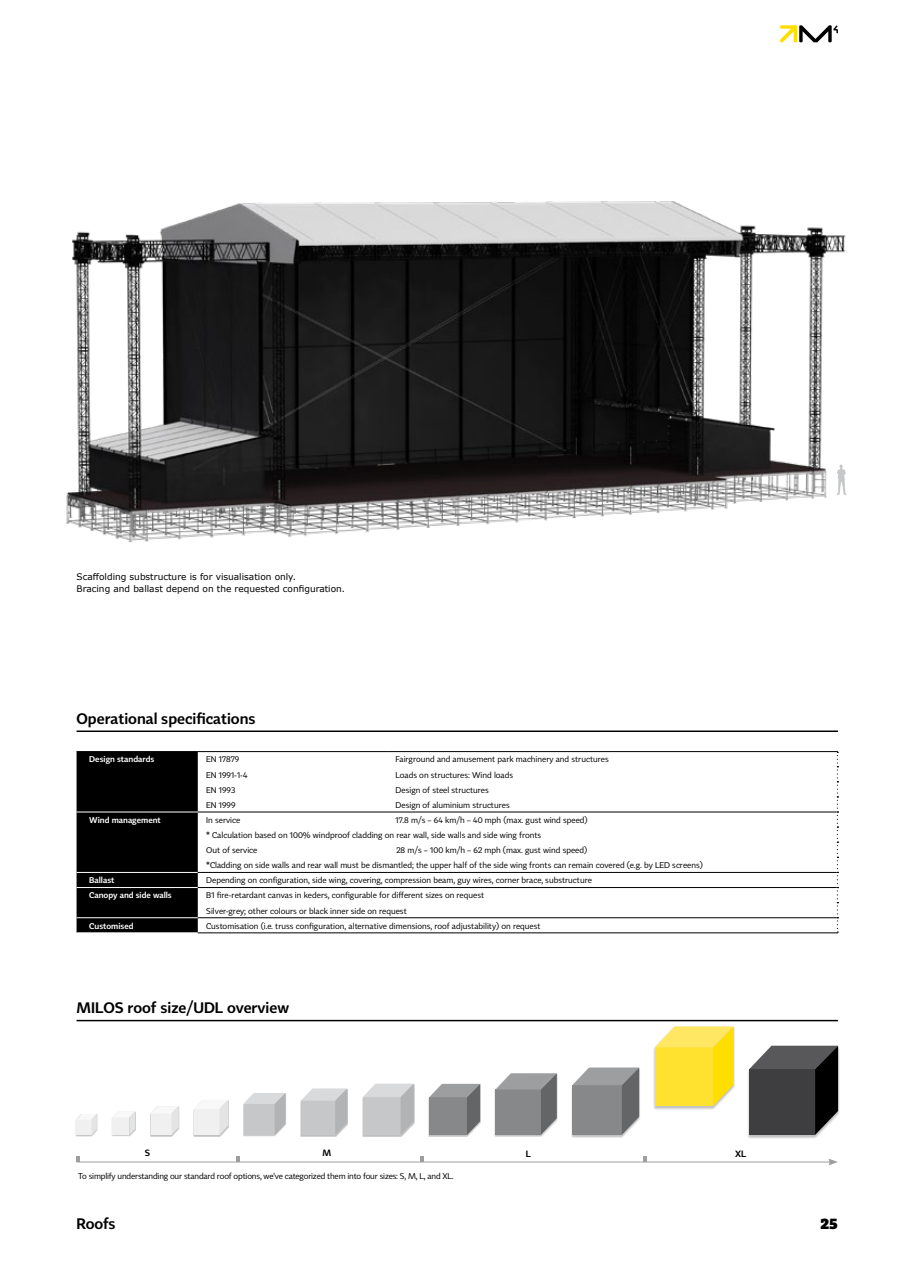
<style>
.page{position:relative;width:923px;height:1263px;background:#fff}
.page>*{position:absolute;margin:0;border:0;box-sizing:border-box;transform-origin:0 0}
.t1{font:300 15px "Tabac Sans";color:#000}
.t2{font:500 15px "Tabac Sans";color:#000}
.t3{font:9px/12px "Verdana";color:#000}
.t4{font:300 9px "Tabac Sans";color:#000}
.t5{font:8.25px/15.1px "Tabac Sans";color:#000}
.t6{font:8.25px "Tabac Sans";letter-spacing:-.02em;color:#000}
.t7{font:300 8.25px "Tabac Sans";color:#fff}
</style>
<div class="page">
<svg style="left:780px;top:25px;width:58px;height:17px"></svg>
<img style="left:65px;top:201px;width:782px;height:342px">
<svg style="left:836px;top:464px;width:10px;height:31px"></svg>
<hr style="left:77px;top:730px;width:761px;height:2px;background:#000">
<div style="left:77px;top:752px;width:121px;height:180px;background:#000"></div>
<hr style="left:198px;top:812px;width:189px;height:1px;background:#000">
<hr style="left:387px;top:812px;width:450px;height:1px;background:#000">
<hr style="left:77px;top:812px;width:121px;height:1px;background:#fff">
<hr style="left:77px;top:751px;width:121px;height:1px;background:#000">
<hr style="left:198px;top:751px;width:189px;height:1px;background:#000">
<hr style="left:387px;top:751px;width:451px;height:1px;background:#000">
<svg style="left:837px;top:752px;width:1px;height:180px"></svg>
<hr style="left:77px;top:872px;width:121px;height:1px;background:#fff">
<hr style="left:77px;top:887px;width:121px;height:1px;background:#fff">
<hr style="left:77px;top:917px;width:121px;height:1px;background:#fff">
<hr style="left:198px;top:872px;width:189px;height:1px;background:#000">
<hr style="left:387px;top:872px;width:450px;height:1px;background:#000">
<hr style="left:198px;top:887px;width:189px;height:1px;background:#000">
<hr style="left:387px;top:887px;width:450px;height:1px;background:#000">
<hr style="left:198px;top:917px;width:189px;height:1px;background:#000">
<hr style="left:387px;top:917px;width:450px;height:1px;background:#000">
<hr style="left:198px;top:932px;width:189px;height:1px;background:#000">
<hr style="left:387px;top:932px;width:451px;height:1px;background:#000">
<hr style="left:77px;top:1020px;width:761px;height:1px;background:#000">
<div style="left:747px;top:1046px;width:93px;height:93px;background:#000;opacity:.25"></div>
<svg style="left:749px;top:1046px;width:89px;height:89px;background:#434345"></svg>
<div style="left:653px;top:1027px;width:82px;height:83px;background:#000;opacity:.25"></div>
<svg style="left:655px;top:1026px;width:79px;height:80px;background:#fee33f"></svg>
<div style="left:571px;top:1068px;width:69px;height:70px;background:#000;opacity:.25"></div>
<svg style="left:572px;top:1067px;width:67px;height:68px;background:#8d8e8f"></svg>
<div style="left:494px;top:1073px;width:64px;height:64px;background:#000;opacity:.25"></div>
<svg style="left:496px;top:1073px;width:61px;height:62px;background:#8c8d8f"></svg>
<div style="left:428px;top:1084px;width:53px;height:53px;background:#000;opacity:.25"></div>
<svg style="left:429px;top:1084px;width:51px;height:51px;background:#8c8d8e"></svg>
<div style="left:362px;top:1084px;width:53px;height:53px;background:#000;opacity:.25"></div>
<svg style="left:363px;top:1083px;width:51px;height:52px;background:#c9cacb"></svg>
<div style="left:300px;top:1089px;width:48px;height:48px;background:#000;opacity:.25"></div>
<svg style="left:301px;top:1088px;width:46px;height:47px;background:#c9cacb"></svg>
<div style="left:193px;top:1100px;width:36px;height:37px;background:#000;opacity:.25"></div>
<svg style="left:194px;top:1100px;width:34px;height:35px"></svg>
<div style="left:150px;top:1106px;width:29px;height:31px;background:#000;opacity:.25"></div>
<svg style="left:151px;top:1106px;width:28px;height:29px"></svg>
<div style="left:111px;top:1111px;width:25px;height:25px;background:#000;opacity:.25"></div>
<svg style="left:112px;top:1111px;width:23px;height:24px"></svg>
<div style="left:76px;top:1114px;width:22px;height:22px;background:#000;opacity:.25"></div>
<svg style="left:77px;top:1114px;width:20px;height:21px"></svg>
<div style="left:243px;top:1093px;width:43px;height:44px;background:#000;opacity:.25"></div>
<svg style="left:244px;top:1093px;width:41px;height:42px;background:#c8cacb"></svg>
<hr style="left:77px;top:1161px;width:754px;height:1px;background:#9c9e9f">
<svg style="left:828px;top:1158px;width:10px;height:7px"></svg>
<svg style="left:77px;top:1156px;width:3px;height:5px"></svg>
<svg style="left:237px;top:1156px;width:3px;height:5px"></svg>
<svg style="left:420px;top:1156px;width:4px;height:5px"></svg>
<svg style="left:643px;top:1156px;width:4px;height:5px"></svg>
<p class="t3" style="left:77px;top:571px;width:270px">Scaffolding substructure is for visualisation only.<br>Bracing and ballast depend on the requested configuration.</p>
<h1 class="t1" style="left:77px;top:709px;width:180px">Operational specifications</h1>
<p class="t7" style="left:89px;top:754px;width:67px">Design standards</p>
<p class="t5" style="left:206px;top:752px;width:35px">EN 17879</p>
<p class="t5" style="left:395px;top:752px;width:215px">Fairground and amusement park machinery and structures</p>
<p class="t5" style="left:206px;top:767px;width:43px">EN 1991-1-4</p>
<p class="t5" style="left:395px;top:767px;width:119px">Loads on structures: Wind loads</p>
<p class="t5" style="left:206px;top:782px;width:31px">EN 1993</p>
<p class="t5" style="left:395px;top:782px;width:95px">Design of steel structures</p>
<p class="t5" style="left:206px;top:797px;width:31px">EN 1999</p>
<p class="t5" style="left:395px;top:797px;width:116px">Design of aluminium structures</p>
<p class="t7" style="left:89px;top:815px;width:73px">Wind management</p>
<p class="t5" style="left:206px;top:812px;width:36px">In service</p>
<p class="t5" style="left:206px;top:812px;width:383px;text-indent:189px">17.8 m/s – 64 km/h – 40 mph (max. gust wind speed) * Calculation based on 100% windproof cladding on rear wall, side walls and side wing fronts<br>Out of service</p>
<p class="t5" style="left:206px;top:843px;width:498px;text-indent:190px">28 m/s – 100 km/h – 62 mph (max. gust wind speed)<br>*Cladding on side walls and rear wall must be dismantled; the upper half of the side wing fronts can remain covered (e.g. by LED screens)</p>
<p class="t7" style="left:89px;top:875px;width:27px">Ballast</p>
<p class="t5" style="left:206px;top:873px;width:387px">Depending on configuration, side wing, covering, compression beam, guy wires, corner brace, substructure</p>
<p class="t7" style="left:89px;top:890px;width:84px">Canopy and side walls</p>
<p class="t5" style="left:206px;top:888px;width:279px">B1 fire-retardant canvas in keders, configurable for different sizes on request<br>Silver-grey; other colours or black inner side on request</p>
<p class="t7" style="left:89px;top:921px;width:46px">Customised</p>
<p class="t5" style="left:206px;top:918px;width:336px">Customisation (i.e. truss configuration, alternative dimensions, roof adjustability) on request</p>
<h1 class="t1" style="left:77px;top:999px;width:214px">MILOS roof size/UDL overview</h1>
<p class="t4" style="left:145px;top:1148px;width:7px">S</p>
<p class="t4" style="left:322px;top:1147px;width:10px">M</p>
<p class="t4" style="left:526px;top:1148px;width:6px">L</p>
<p class="t4" style="left:735px;top:1148px;width:12px">XL</p>
<p class="t6" style="left:78px;top:1171px;width:377px">To simplify understanding our standard roof options, we've categorized them into four sizes: S, M, L, and XL.</p>
<h1 class="t1" style="left:77px;top:1214px;width:41px">Roofs</h1>
<h1 class="t2" style="left:820px;top:1214px;width:19px">25</h1>
</div>
